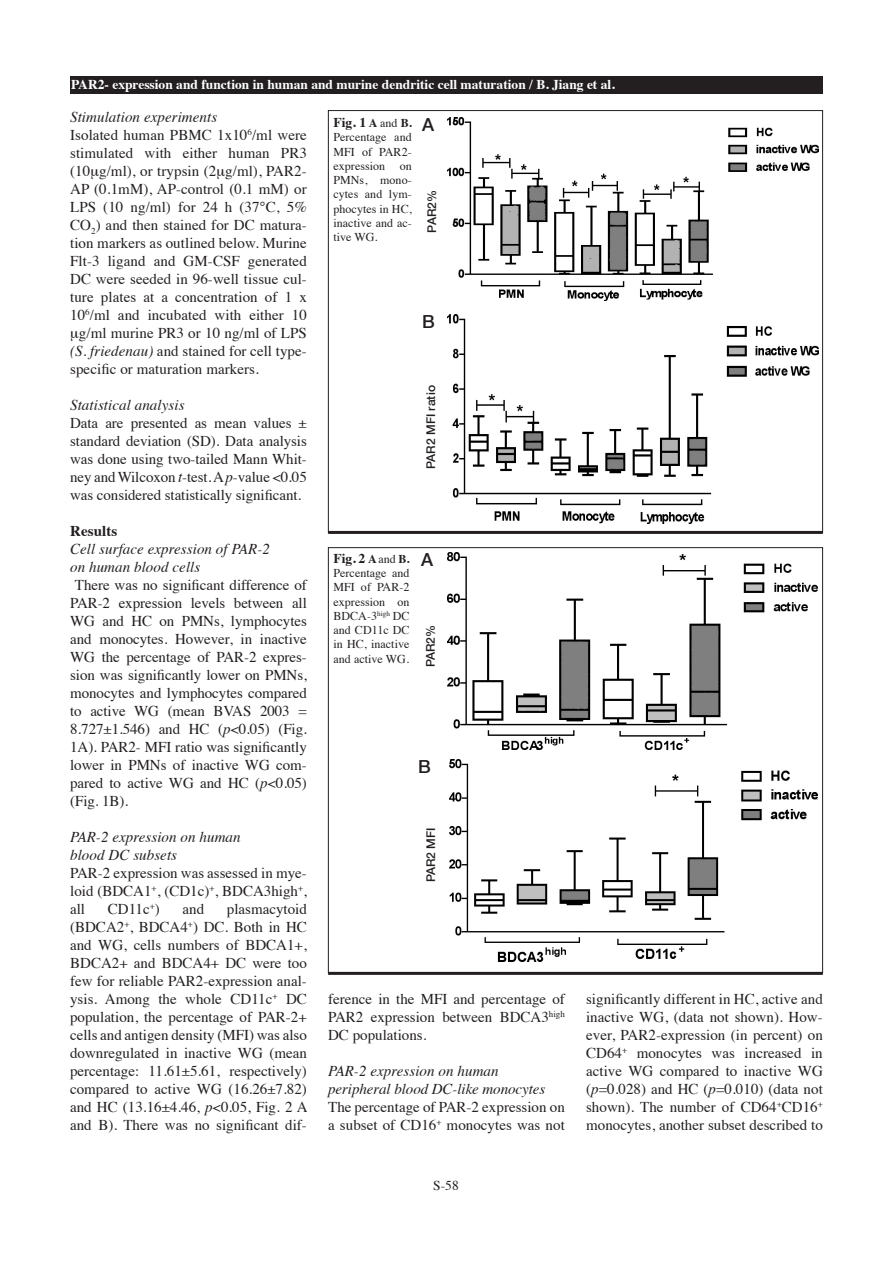
<style>
.page{position:relative;width:893px;height:1263px;background:#fff}
.page>*{position:absolute;margin:0;border:0;box-sizing:border-box;transform-origin:0 0}
.t1{font:500 18px "Helvetica Neue";color:#231f20}
.t2{font:15px/18px "Times";color:#231f20;text-align:justify}
.t3{font:italic 15px/18px "Times";letter-spacing:.005em;color:#231f20}
.t4{font:700 15px "Times";letter-spacing:.005em;color:#231f20}
.t5{font:700 13.5px "Times";color:#fff}
.t6{font:700 13.5px "Times";letter-spacing:.005em;color:#231f20}
.t7{font:13.5px "Times";color:#231f20}
.t8{font:12px/14.2px "Times";letter-spacing:.005em;color:#231f20;text-align:justify}
.t9{font:500 12px "Helvetica Neue";letter-spacing:.005em;color:#231f20}
.s1{font-style:italic}
.s2{font-size:12px}
.s3{font-weight:400;font-size:12px}
</style>
<div class="page">
<div style="left:70px;top:77px;width:753px;height:17px;background:#231f20"></div>
<img style="left:448px;top:117px;width:371px;height:183px">
<img style="left:448px;top:315px;width:371px;height:208px">
<img style="left:448px;top:553px;width:370px;height:196px">
<img style="left:449px;top:759px;width:369px;height:202px">
<hr style="left:328px;top:531px;width:495px;height:3px;background:#231f20">
<hr style="left:328px;top:972px;width:495px;height:3px;background:#231f20">
<p class="t5" style="left:71px;top:71px;width:545px">PAR2- expression and function in human and murine dendritic cell maturation / B. Jiang et al.</p>
<p class="t3" style="left:70px;top:107px;width:149px">Stimulation experiments</p>
<p class="t2" style="left:70px;top:124px;width:238px">Isolated human PBMC 1x10<sup>6</sup>/ml were</p>
<p class="t2" style="left:70px;top:142px;width:238px">stimulated with either human PR3</p>
<p class="t2" style="left:70px;top:160px;width:238px">(10 g/ml), or trypsin (2 g/ml), PAR2-</p>
<p class="t2" style="left:70px;top:178px;width:238px">AP (0.1mM), AP-control (0.1 mM) or</p>
<p class="t2" style="left:70px;top:196px;width:238px">LPS (10 ng/ml) for 24 h (37°C, 5%</p>
<p class="t2" style="left:70px;top:214px;width:238px">CO<sub>2</sub>) and then stained for DC matura-</p>
<p class="t2" style="left:70px;top:232px;width:238px">tion markers as outlined below. Murine</p>
<p class="t2" style="left:70px;top:250px;width:238px">Flt-3 ligand and GM-CSF generated</p>
<p class="t2" style="left:70px;top:268px;width:238px">DC were seeded in 96-well tissue cul-</p>
<p class="t2" style="left:70px;top:286px;width:238px">ture plates at a concentration of 1 x</p>
<p class="t2" style="left:70px;top:304px;width:238px">10<sup>6</sup>/ml and incubated with either 10</p>
<p class="t2" style="left:79px;top:322px;width:229px">g/ml murine PR3 or 10 ng/ml of LPS</p>
<p class="t2" style="left:70px;top:340px;width:238px"><span class="s1">(S. friedenau)</span> and stained for cell type-</p>
<p class="t2" style="left:70px;top:358px;width:190px">specific or maturation markers.</p>
<p class="t3" style="left:70px;top:395px;width:116px">Statistical analysis</p>
<p class="t2" style="left:70px;top:412px;width:238px">Data are presented as mean values ± standard deviation (SD). Data analysis was done using two-tailed Mann Whit&shy;ney and Wilcoxon <span class="s1">t</span>-test. A <span class="s1">p</span>-value &lt;0.05 was considered statistically significant.</p>
<p class="t4" style="left:70px;top:516px;width:49px">Results</p>
<p class="t3" style="left:70px;top:539px;width:201px">Cell surface expression of PAR-2 on human blood cells</p>
<p class="t2" style="left:70px;top:574px;width:238px;text-indent:5px">There was no significant difference of PAR-2 expression levels between all WG and HC on PMNs, lymphocytes and monocytes. However, in inactive WG the percentage of PAR-2 expres&shy;sion was significantly lower on PMNs, monocytes and lymphocytes compared to active WG (mean BVAS 2003 = 8.727±1.546) and HC (<span class="s1">p</span>&lt;0.05) (Fig.<br>1A). PAR2- MFI ratio was significantly lower in PMNs of inactive WG com&shy;pared to active WG and HC (<span class="s1">p</span>&lt;0.05) (Fig. 1B).</p>
<p class="t3" style="left:70px;top:827px;width:172px">PAR-2 expression on human blood DC subsets</p>
<p class="t2" style="left:70px;top:862px;width:238px">PAR-2 expression was assessed in mye&shy;loid (BDCA1<sup>+</sup>, (CD1c)<sup>+</sup>, BDCA3high<sup>+</sup>, all</p>
<p class="t6" style="left:333px;top:110px;width:80px">Fig. 1 <span class="s2">A</span> <span class="s3">and</span> <span class="s2">B.</span></p>
<p class="t8" style="left:333px;top:129px;width:80px">Percentage and MFI of PAR2- expression on PMNs, mono&shy;cytes and lym&shy;phocytes in HC, inactive and ac&shy;tive WG.</p>
<p class="t1" style="left:422px;top:114px;width:14px">A</p>
<p class="t9" style="left:425px;top:233px;width:44px;rotate:-90deg">PAR2%</p>
<p class="t1" style="left:422px;top:310px;width:14px">B</p>
<p class="t9" style="left:424px;top:469px;width:85px;rotate:-90deg">PAR2 MFI ratio</p>
<p class="t1" style="left:421px;top:548px;width:14px">A</p>
<p class="t6" style="left:333px;top:545px;width:78px">Fig. 2 <span class="s2">A</span> <span class="s3">and</span> <span class="s2">B.</span></p>
<p class="t8" style="left:333px;top:565px;width:78px">Percentage and MFI of PAR-2 expression on BDCA-3<sup>high</sup> DC and CD11c DC in HC, inactive and active WG.</p>
<p class="t9" style="left:423px;top:667px;width:44px;rotate:-90deg">PAR2%</p>
<p class="t1" style="left:418px;top:756px;width:14px">B</p>
<p class="t9" style="left:424px;top:882px;width:57px;rotate:-90deg">PAR2 MFI</p>
<p class="t2" style="left:70px;top:898px;width:239px;text-indent:157px">plasmacytoid (BDCA2<sup>+</sup>, BDCA4<sup>+</sup>) DC. Both in HC and WG, cells numbers of BDCA1+, BDCA2+ and BDCA4+ DC were too few for reliable PAR2-expression anal&shy;ysis. Among the whole CD11c<sup>+</sup> DC population, the percentage of PAR-2+ cells and antigen density (MFI) was also downregulated in inactive WG (mean percentage: 11.61±5.61, respectively) compared to active WG (16.26±7.82) and HC (13.16±4.46, <span class="s1">p</span>&lt;0.05, Fig. 2 A and B). There was no significant dif-</p>
<p class="t2" style="left:108px;top:898px;width:54px">CD11c<sup>+</sup>)</p>
<p class="t2" style="left:183px;top:898px;width:23px">and</p>
<p class="t2" style="left:586px;top:989px;width:238px">significantly different in HC, active and inactive WG, (data not shown). How&shy;ever, PAR2-expression (in percent) on CD64<sup>+</sup> monocytes was increased in active WG compared to inactive WG (<span class="s1">p</span>=0.028) and HC (<span class="s1">p</span>=0.010) (data not shown). The number of CD64<sup>+</sup>CD16<sup>+ </sup>monocytes, another subset described to</p>
<p class="t2" style="left:328px;top:989px;width:238px">ference in the MFI and percentage of PAR2 expression between BDCA3<sup>high </sup>DC populations.</p>
<p class="t3" style="left:328px;top:1061px;width:219px">PAR-2 expression on human peripheral blood DC-like monocytes</p>
<p class="t2" style="left:328px;top:1097px;width:238px">The percentage of PAR-2 expression on a subset of CD16<sup>+</sup> monocytes was not</p>
<p class="t7" style="left:433px;top:1172px;width:27px">S-58</p>
</div>
